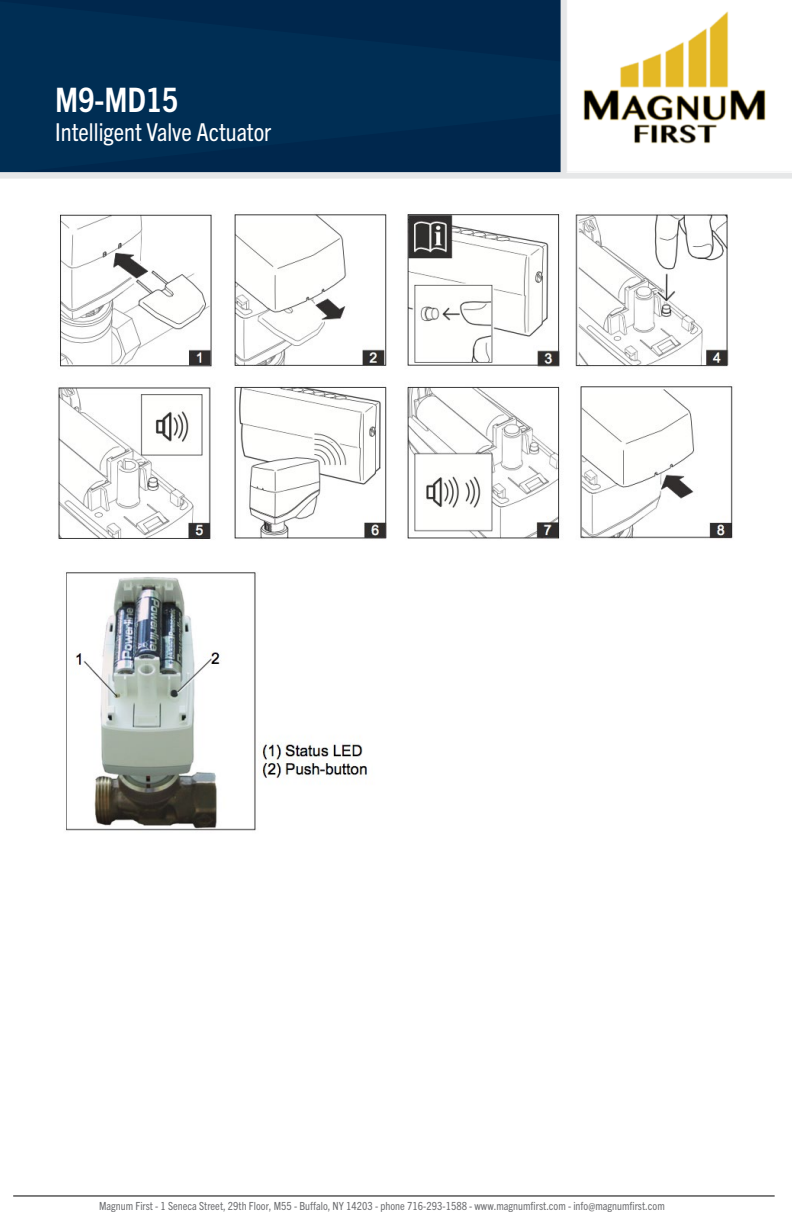
<style>
.page{position:relative;width:792px;height:1224px;background:#fff}
.page>*{position:absolute;margin:0;border:0;box-sizing:border-box;transform-origin:0 0}
.t1{font:700 condensed 33.8px "Trade Gothic Next LT Pro";color:#fff}
.t2{font:condensed 24.8px "Trade Gothic Next LT Pro";color:#fff}
.t3{font:condensed 11.2px "Trade Gothic Next LT Pro";letter-spacing:.005em;color:#6d6e71}
</style>
<div class="page">
<div style="left:0;top:0;width:561px;height:172px;background:#002e54"></div>
<div style="left:561px;top:0;width:6px;height:176px;background:#e6e7e8"></div>
<div style="left:0;top:172px;width:792px;height:7px;background:#e6e7e8"></div>
<hr style="left:13px;top:1196px;width:762px;height:1px;background:#000">
<img style="left:58px;top:214px;width:675px;height:617px">
<img style="left:567px;top:11px;width:199px;height:161px">
<h1 class="t1" style="left:55px;top:77px;width:125px">M9-MD15</h1>
<h2 class="t2" style="left:55px;top:115px;width:218px">Intelligent Valve Actuator</h2>
<p class="t3" style="left:99px;top:1198px;width:567px">Magnum First - 1 Seneca Street, 29th Floor, M55 - Buffalo, NY 14203 - phone 716-293-1588 - www.magnumfirst.com - info@magnumfirst.com</p>
</div>
